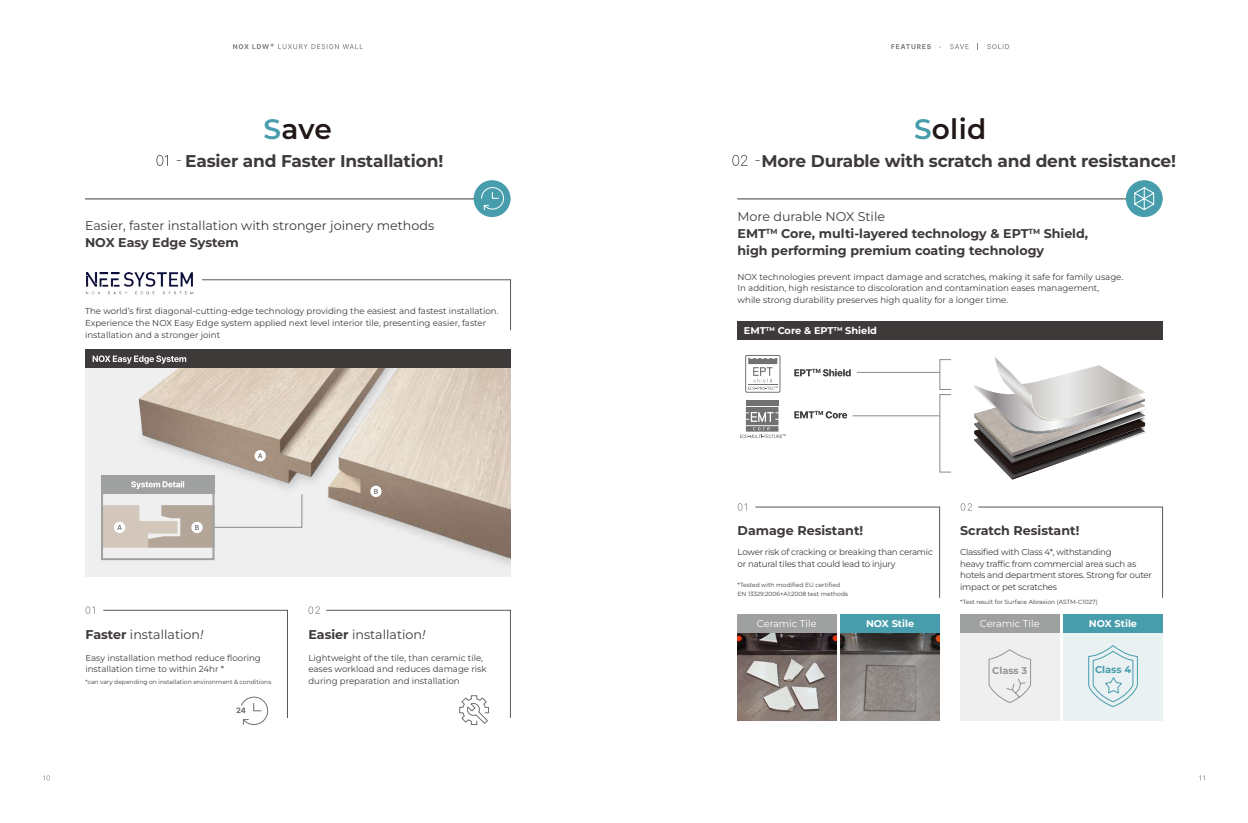
<style>
.page{position:relative;width:1248px;height:823px;background:#fff}
.page>*{position:absolute;margin:0;border:0;box-sizing:border-box;transform-origin:0 0}
.t1{font:600 28px "Montserrat";letter-spacing:.01em;color:#201716}
.t2{font:700 17px "Montserrat";letter-spacing:-.01em;color:#3e3a39}
.t3{font:700 16.7px "Apple SD Gothic Neo";color:#231815}
.t4{font:700 12.7px/17px "Montserrat";color:#3e3a39}
.t5{font:12.7px "Montserrat";color:#3e3a39}
.t6{font:700 9.8px "Montserrat";color:#fff}
.t7{font:9.8px "Montserrat";color:#fff}
.t8{font:700 9.8px "Montserrat";color:#949495}
.t9{font:700 9.8px "Montserrat";color:#479dac}
.t10{font:8.6px/11.6px "Montserrat";color:#3e3a39}
.t11{font:8.6px/11.6px "Montserrat";letter-spacing:-.025em;color:#3e3a39}
.t12{font:6px/9px "Montserrat";color:#3e3a39}
.s1{color:#479dac}
.s2{font-weight:700}
.s3{font-style:italic}
.s4{font-weight:800;font-size:20.7px}
.s5{font-weight:400}
</style>
<div class="page">
<img style="left:840px;top:632px;width:99px;height:88px">
<div style="left:840px;top:613px;width:99px;height:19px;background:#479dac"></div>
<svg style="left:891px;top:44px;width:39px;height:5px"></svg>
<svg style="left:939px;top:44px;width:29px;height:5px"></svg>
<svg style="left:987px;top:44px;width:22px;height:5px"></svg>
<div style="left:85px;top:366px;width:425px;height:209px;background:#efefef"></div>
<img style="left:97px;top:367px;width:413px;height:197px">
<hr style="left:85px;top:198px;width:425px;height:1px;background:#3e3a39">
<hr style="left:737px;top:198px;width:425px;height:1px;background:#3e3a39">
<svg style="left:43px;top:775px;width:7px;height:5px"></svg>
<svg style="left:794px;top:368px;width:56px;height:8px"></svg>
<svg style="left:794px;top:410px;width:53px;height:8px"></svg>
<hr style="left:856px;top:372px;width:83px;height:1px;background:#898989">
<div style="left:939px;top:359px;width:12px;height:30px;border:1px solid #898989"></div>
<div style="left:745px;top:400px;width:33px;height:6px;background:#727171"></div>
<svg style="left:739px;top:406px;width:46px;height:32px"></svg>
<svg style="left:747px;top:357px;width:30px;height:32px"></svg>
<div style="left:745px;top:355px;width:35px;height:37px;border:1px solid #727171"></div>
<svg style="left:974px;top:357px;width:170px;height:122px"></svg>
<hr style="left:852px;top:415px;width:87px;height:1px;background:#898989">
<div style="left:939px;top:394px;width:12px;height:78px;border:1px solid #898989"></div>
<div style="left:737px;top:321px;width:425px;height:18px;background:#3e3a39"></div>
<div style="left:85px;top:349px;width:425px;height:18px;background:#3e3a39"></div>
<svg style="left:93px;top:355px;width:93px;height:8px"></svg>
<img style="left:737px;top:632px;width:99px;height:88px">
<div style="left:737px;top:613px;width:99px;height:19px;background:#9fa0a0"></div>
<div style="left:473px;top:180px;width:37px;height:37px;background:#479dac;border-radius:50%"></div>
<div style="left:1125px;top:180px;width:37px;height:37px;background:#479dac;border-radius:50%"></div>
<svg style="left:481px;top:187px;width:23px;height:23px"></svg>
<svg style="left:1134px;top:187px;width:20px;height:23px"></svg>
<svg style="left:233px;top:43px;width:130px;height:6px"></svg>
<div style="left:1063px;top:627px;width:99px;height:93px;background:#e9f1f3"></div>
<div style="left:1063px;top:613px;width:99px;height:19px;background:#479dac"></div>
<svg style="left:1088px;top:645px;width:50px;height:62px"></svg>
<div style="left:960px;top:627px;width:99px;height:93px;background:#efefef"></div>
<div style="left:960px;top:613px;width:99px;height:19px;background:#9fa0a0"></div>
<svg style="left:988px;top:649px;width:43px;height:54px"></svg>
<svg style="left:103px;top:609px;width:185px;height:116px"></svg>
<svg style="left:86px;top:606px;width:8px;height:7px"></svg>
<svg style="left:755px;top:506px;width:184px;height:2px"></svg>
<svg style="left:737px;top:503px;width:9px;height:7px"></svg>
<svg style="left:960px;top:503px;width:202px;height:8px"></svg>
<svg style="left:326px;top:609px;width:184px;height:116px"></svg>
<svg style="left:308px;top:606px;width:12px;height:7px"></svg>
<svg style="left:254px;top:450px;width:12px;height:11px"></svg>
<svg style="left:258px;top:453px;width:4px;height:5px"></svg>
<svg style="left:370px;top:485px;width:11px;height:11px"></svg>
<svg style="left:374px;top:488px;width:4px;height:5px"></svg>
<div style="left:101px;top:480px;width:113px;height:80px;border:2px solid #9fa0a0"></div>
<div style="left:101px;top:475px;width:113px;height:18px;background:#9fa0a0"></div>
<svg style="left:131px;top:481px;width:53px;height:7px"></svg>
<svg style="left:101px;top:494px;width:201px;height:53px"></svg>
<img style="left:86px;top:272px;width:107px;height:22px">
<svg style="left:202px;top:279px;width:308px;height:2px"></svg>
<svg style="left:156px;top:155px;width:25px;height:11px"></svg>
<svg style="left:732px;top:155px;width:27px;height:11px"></svg>
<h1 class="t1" style="left:263px;top:109px;width:70px"><span class="s1">S</span>ave</h1>
<h1 class="t1" style="left:914px;top:109px;width:74px"><span class="s1">S</span>olid</h1>
<h2 class="t2" style="left:185px;top:148px;width:259px">Easier and Faster Installation!</h2>
<h2 class="t2" style="left:761px;top:148px;width:416px">More Durable with scratch and dent resistance!</h2>
<h3 class="t5" style="left:85px;top:216px;width:350px">Easier, faster installation with stronger joinery methods</h3>
<h3 class="t4" style="left:85px;top:233px;width:155px">NOX Easy Edge System</h3>
<p class="t10" style="left:85px;top:305px;width:415px">The world’s first diagonal-cutting-edge technology providing the easiest and fastest installation.<br>Experience the NOX Easy Edge system applied next level interior tile, presenting easier, faster installation and a stronger joint</p>
<h3 class="t5" style="left:85px;top:625px;width:119px"><span class="s2">Faster</span> installation<span class="s3">!</span></h3>
<p class="t10" style="left:85px;top:651px;width:177px">Easy installation method reduce flooring installation time to within 24hr *</p>
<p class="t12" style="left:85px;top:676px;width:187px">*can vary depending on installation environment &amp; conditions</p>
<h3 class="t5" style="left:308px;top:625px;width:118px"><span class="s2">Easier</span> installation<span class="s3">!</span></h3>
<p class="t10" style="left:308px;top:651px;width:179px">Lightweight of the tile, than ceramic tile, eases workload and reduces damage risk during preparation and installation</p>
<h3 class="t3" style="left:794px;top:204px;width:97px"><span class="s4">에코홈</span> 2000</h3>
<h3 class="t4" style="left:737px;top:208px;width:352px"><span class="s5">More durable NOX Stile<br></span>EMT<sup>TM</sup> Core, multi-layered technology &amp; EPT<sup>TM</sup> Shield, high performing premium coating technology</h3>
<p class="t10" style="left:737px;top:270px;width:387px">NOX technologies prevent impact damage and scratches, making it safe for family usage.<br>In addition, high resistance to discoloration and contamination eases management, while strong durability preserves high quality for a longer time.</p>
<p class="t6" style="left:744px;top:323px;width:134px">EMT<sup>TM</sup> Core &amp; EPT<sup>TM</sup> Shield</p>
<h3 class="t4" style="left:737px;top:521px;width:127px">Damage Resistant!</h3>
<p class="t11" style="left:737px;top:545px;width:197px">Lower risk of cracking or breaking than ceramic or natural tiles that could lead to injury</p>
<p class="t12" style="left:737px;top:580px;width:112px">*Tested with modified EU certified<br>EN 13329:2006+A1:2008 test methods</p>
<h3 class="t4" style="left:960px;top:521px;width:121px">Scratch Resistant!</h3>
<p class="t11" style="left:960px;top:545px;width:193px">Classified with Class 4*, withstanding<br>heavy traffic from commercial area such as hotels and department stores. Strong for outer impact or pet scratches</p>
<p class="t12" style="left:960px;top:597px;width:139px">*Test result for Surface Abrasion (ASTM-C1027)</p>
<p class="t7" style="left:757px;top:616px;width:61px">Ceramic Tile</p>
<p class="t6" style="left:865px;top:616px;width:50px">NOX Stile</p>
<p class="t6" style="left:1088px;top:616px;width:50px">NOX Stile</p>
<p class="t8" style="left:992px;top:663px;width:37px">Class 3</p>
<p class="t9" style="left:1094px;top:662px;width:38px">Class 4</p>
<p class="t7" style="left:979px;top:616px;width:61px">Ceramic Tile</p>
</div>
